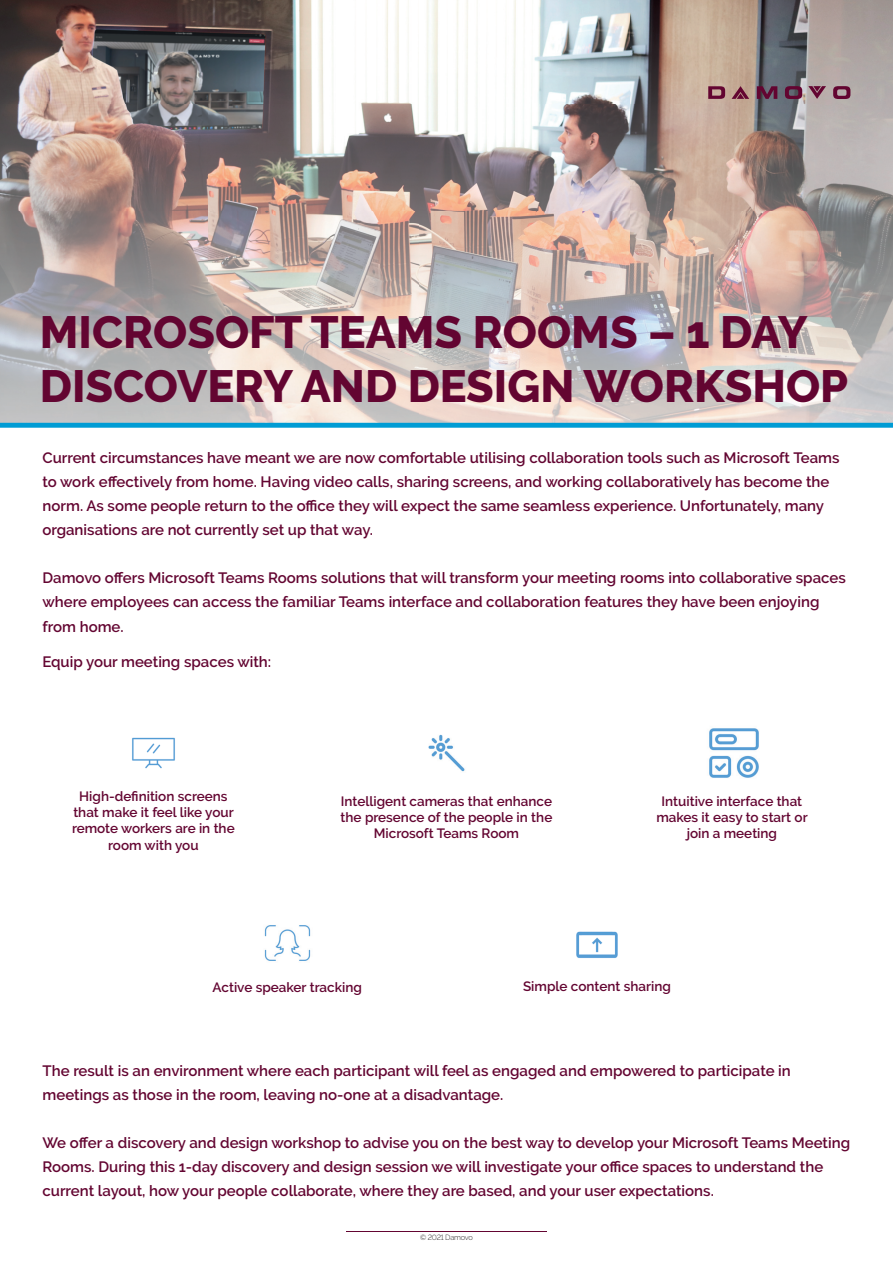
<style>
.page{position:relative;width:893px;height:1263px;background:#fff}
.page>*{position:absolute;margin:0;border:0;box-sizing:border-box;transform-origin:0 0}
.t1{font:800 45px/54px "Raleway";color:#630531}
.t2{font:600 15px/24px "Raleway";color:#630531}
.t3{font:600 13.5px/16.2px "Raleway";color:#630531;text-align:center}
.t4{font:300 7.5px "Raleway";letter-spacing:-.03em;color:#231f20}
</style>
<div class="page">
<img style="left:0;top:0;width:893px;height:423px">
<svg style="left:0;top:423px;width:893px;height:5px;background:#0ea1d6"></svg>
<hr style="left:346px;top:1231px;width:201px;height:1px;background:#630531">
<svg style="left:708px;top:86px;width:17px;height:13px"></svg>
<svg style="left:757px;top:86px;width:20px;height:13px"></svg>
<svg style="left:785px;top:86px;width:17px;height:13px"></svg>
<svg style="left:833px;top:86px;width:17px;height:13px"></svg>
<svg style="left:732px;top:86px;width:17px;height:13px"></svg>
<svg style="left:808px;top:86px;width:18px;height:13px"></svg>
<img style="left:709px;top:728px;width:50px;height:50px">
<img style="left:576px;top:931px;width:42px;height:27px">
<img style="left:428px;top:734px;width:37px;height:38px">
<img style="left:132px;top:737px;width:43px;height:32px">
<img style="left:264px;top:925px;width:47px;height:36px">
<h1 class="t1" style="left:40px;top:305px;width:810px">MICROSOFT TEAMS ROOMS – 1 DAY<br>DISCOVERY AND DESIGN WORKSHOP</h1>
<p class="t2" style="left:43px;top:446px;width:799px">Current circumstances have meant we are now comfortable utilising collaboration tools such as Microsoft Teams to work effectively from home. Having video calls, sharing screens, and working collaboratively has become the norm. As some people return to the office they will expect the same seamless experience. Unfortunately, many organisations are not currently set up that way.</p>
<p class="t2" style="left:43px;top:566px;width:805px">Damovo offers Microsoft Teams Rooms solutions that will transform your meeting rooms into collaborative spaces where employees can access the familiar Teams interface and collaboration features they have been enjoying from home.</p>
<p class="t2" style="left:43px;top:650px;width:230px">Equip your meeting spaces with:</p>
<p class="t3" style="left:72px;top:788px;width:164px">High-definition screens that make it feel like your remote workers are in the room with you</p>
<p class="t3" style="left:341px;top:793px;width:213px">Intelligent cameras that enhance the presence of the people in the<br>Microsoft Teams Room</p>
<p class="t3" style="left:656px;top:793px;width:153px">Intuitive interface that makes it easy to start or join a meeting</p>
<p class="t3" style="left:213px;top:979px;width:151px">Active speaker tracking</p>
<p class="t3" style="left:523px;top:978px;width:149px">Simple content sharing</p>
<p class="t2" style="left:43px;top:1059px;width:750px">The result is an environment where each participant will feel as engaged and empowered to participate in meetings as those in the room, leaving no-one at a disadvantage.</p>
<p class="t2" style="left:43px;top:1131px;width:809px">We offer a discovery and design workshop to advise you on the best way to develop your Microsoft Teams Meeting<br>Rooms. During this 1-day discovery and design session we will investigate your office spaces to understand the current layout, how your people collaborate, where they are based, and your user expectations.</p>
<p class="t4" style="left:420px;top:1233px;width:54px">© 2021 Damovo</p>
</div>
